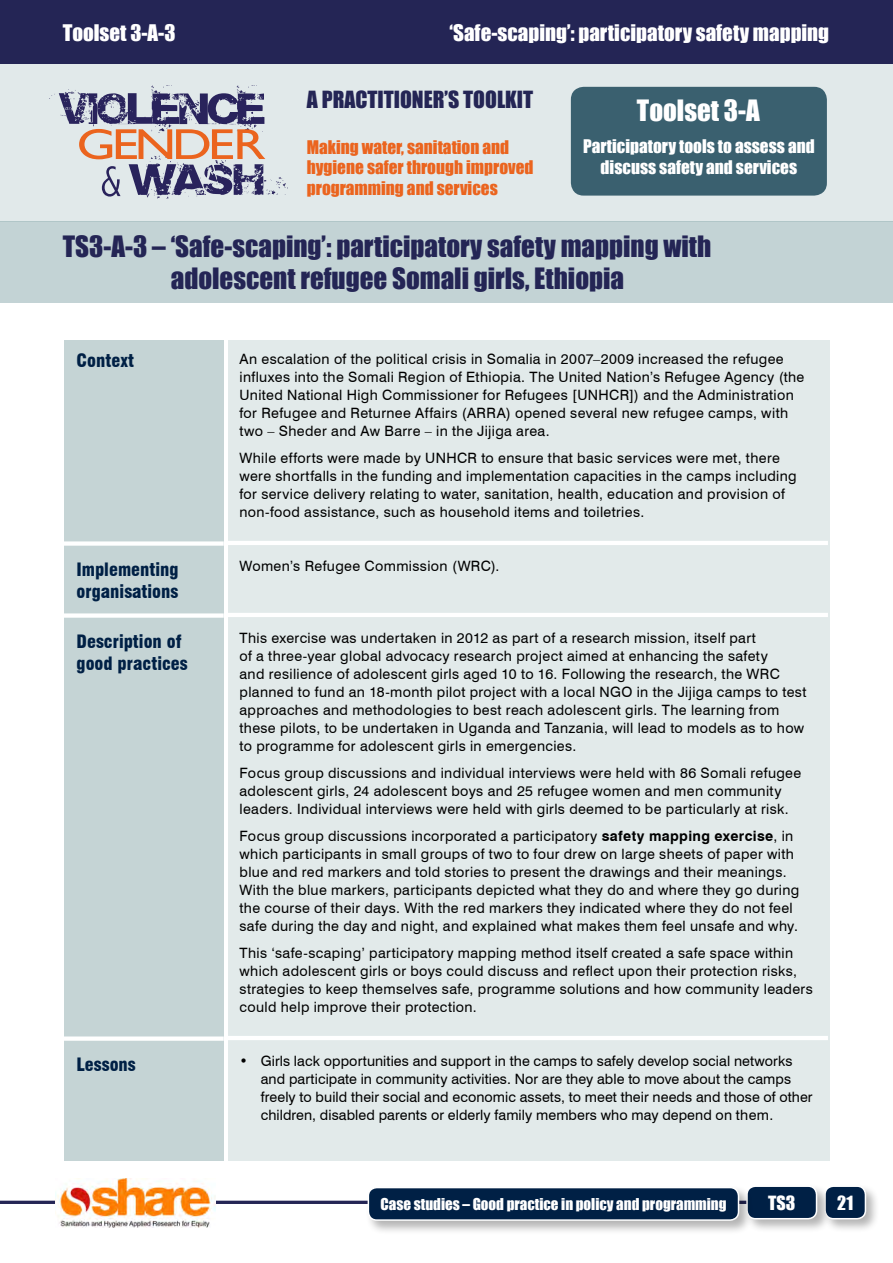
<style>
.page{position:relative;width:893px;height:1263px;background:#fff}
.page>*{position:absolute;margin:0;border:0;box-sizing:border-box;transform-origin:0 0}
.t1{font:43.5px "Gill Sans";letter-spacing:-.075em;color:#eb641e;scale:1.22 1}
.t2{font:27px/32.4px "Impact";color:#242555}
.t3{font:27px "Impact";color:#fff}
.t4{font:21.75px "Impact";color:#242555}
.t5{font:21px "Impact";color:#fff}
.t6{font:900 condensed 18px/22.5px "Swiss 721 BT";color:#002045}
.t7{font:18px "Impact";color:#fff}
.t8{font:17.25px/20.7px "Impact";color:#eb641e}
.t9{font:17.25px/20.7px "Impact";color:#fff;text-align:center}
.t10{font:15px "Impact";color:#fff}
.t11{font:14.25px/18px "Swiss 721 BT";letter-spacing:.025em;color:#000}
.t12{font:14.25px/18px "Swiss 721 BT";letter-spacing:.005em;color:#000}
.s1{font-weight:700}
</style>
<div class="page">
<div style="left:0;top:0;width:893px;height:64px;background:#242555"></div>
<hr style="left:0;top:1201px;width:787px;height:3px;background:#242555">
<img style="left:55px;top:1178px;width:160px;height:49px">
<div style="left:822px;top:1183px;width:58px;height:51px;background:#000;opacity:.3"></div>
<div style="left:825px;top:1186px;width:40px;height:33px;background:#002045;border-radius:9px"></div>
<div style="left:824px;top:1185px;width:42px;height:34px;border:2px solid #fff;border-radius:9px"></div>
<div style="left:744px;top:1183px;width:87px;height:51px;background:#000;opacity:.3"></div>
<div style="left:747px;top:1186px;width:69px;height:33px;background:#002045;border-radius:9px"></div>
<div style="left:746px;top:1185px;width:71px;height:34px;border:2px solid #fff;border-radius:9px"></div>
<div style="left:64px;top:340px;width:160px;height:821px;background:#c5d4d5"></div>
<div style="left:228px;top:340px;width:601px;height:821px;background:#e2eaea"></div>
<div style="left:365px;top:1185px;width:388px;height:50px;background:#000;opacity:.3"></div>
<div style="left:368px;top:1187px;width:370px;height:33px;background:#002045;border-radius:9px"></div>
<div style="left:368px;top:1187px;width:371px;height:34px;border:2px solid #fff;border-radius:9px"></div>
<div style="left:0;top:64px;width:893px;height:158px;background:#e1e9ea"></div>
<svg style="left:129px;top:156px;width:159px;height:43px"></svg>
<svg style="left:49px;top:85px;width:215px;height:48px"></svg>
<svg style="left:102px;top:166px;width:19px;height:31px"></svg>
<div style="left:0;top:222px;width:893px;height:81px;background:#c3d3d5"></div>
<div style="left:571px;top:87px;width:256px;height:109px;background:#3a606f;border-radius:13px"></div>
<hr style="left:227px;top:541px;width:601px;height:4px;background:#fff">
<hr style="left:227px;top:613px;width:601px;height:4px;background:#fff">
<hr style="left:227px;top:1036px;width:601px;height:4px;background:#fff">
<div style="left:64px;top:541px;width:160px;height:5px;background:#fff"></div>
<div style="left:64px;top:613px;width:160px;height:5px;background:#fff"></div>
<div style="left:64px;top:1036px;width:160px;height:5px;background:#fff"></div>
<h3 class="t5" style="left:63px;top:17px;width:114px">Toolset 3-A-3</h3>
<h3 class="t5" style="left:450px;top:17px;width:381px">‘Safe-scaping’: participatory safety mapping</h3>
<h1 class="t1" style="left:76px;top:119px;width:156px">GENDER</h1>
<h3 class="t4" style="left:307px;top:83px;width:228px">A PRACTITIONER’S TOOLKIT</h3>
<p class="t8" style="left:307px;top:136px;width:228px">Making water, sanitation and hygiene safer through improved programming and services</p>
<h2 class="t3" style="left:637px;top:89px;width:124px">Toolset 3-A</h2>
<p class="t9" style="left:583px;top:135px;width:233px">Participatory tools to assess and discuss safety and services</p>
<h2 class="t2" style="left:171px;top:229px;width:542px;text-indent:-108px">TS3-A-3 – ‘Safe-scaping’: participatory safety mapping with adolescent refugee Somali girls, Ethiopia</h2>
<p class="t6" style="left:77px;top:349px;width:59px">Context</p>
<p class="t11" style="left:239px;top:350px;width:566px">An escalation of the political crisis in Somalia in 2007–2009 increased the refugee influxes into the Somali Region of Ethiopia. The United Nation’s Refugee Agency (the United National High Commissioner for Refugees [UNHCR]) and the Administration for Refugee and Returnee Affairs (ARRA) opened several new refugee camps, with two – Sheder and Aw Barre – in the Jijiga area.</p>
<p class="t11" style="left:239px;top:449px;width:559px">While efforts were made by UNHCR to ensure that basic services were met, there were shortfalls in the funding and implementation capacities in the camps including for service delivery relating to water, sanitation, health, education and provision of non-food assistance, such as household items and toiletries.</p>
<p class="t6" style="left:77px;top:558px;width:104px">Implementing organisations</p>
<p class="t6" style="left:77px;top:630px;width:113px">Description of good practices</p>
<p class="t11" style="left:239px;top:557px;width:261px">Women’s Refugee Commission (WRC).</p>
<p class="t11" style="left:239px;top:629px;width:568px">This exercise was undertaken in 2012 as part of a research mission, itself part<br>of a three-year global advocacy research project aimed at enhancing the safety<br>and resilience of adolescent girls aged 10 to 16. Following the research, the WRC planned to fund an 18-month pilot project with a local NGO in the Jijiga camps to test approaches and methodologies to best reach adolescent girls. The learning from these pilots, to be undertaken in Uganda and Tanzania, will lead to models as to how to programme for adolescent girls in emergencies.</p>
<p class="t11" style="left:239px;top:764px;width:563px">Focus group discussions and individual interviews were held with 86 Somali refugee adolescent girls, 24 adolescent boys and 25 refugee women and men community leaders. Individual interviews were held with girls deemed to be particularly at risk.</p>
<p class="t11" style="left:239px;top:827px;width:561px">Focus group discussions incorporated a participatory <span class="s1">safety mapping exercise</span>, in which participants in small groups of two to four drew on large sheets of paper with blue and red markers and told stories to present the drawings and their meanings.<br>With the blue markers, participants depicted what they do and where they go during the course of their days. With the red markers they indicated where they do not feel safe during the day and night, and explained what makes them feel unsafe and why.</p>
<p class="t11" style="left:239px;top:944px;width:575px">This ‘safe-scaping’ participatory mapping method itself created a safe space within which adolescent girls or boys could discuss and reflect upon their protection risks, strategies to keep themselves safe, programme solutions and how community leaders could help improve their protection.</p>
<p class="t6" style="left:77px;top:1053px;width:61px">Lessons</p>
<p class="t12" style="left:261px;top:1052px;width:553px;text-indent:-21px">• Girls lack opportunities and support in the camps to safely develop social networks and participate in community activities. Nor are they able to move about the camps freely to build their social and economic assets, to meet their needs and those of other children, disabled parents or elderly family members who may depend on them.</p>
<p class="t10" style="left:381px;top:1193px;width:348px">Case studies – Good practice in policy and programming</p>
<p class="t7" style="left:768px;top:1188px;width:29px">TS3</p>
<p class="t7" style="left:837px;top:1188px;width:17px">21</p>
</div>
